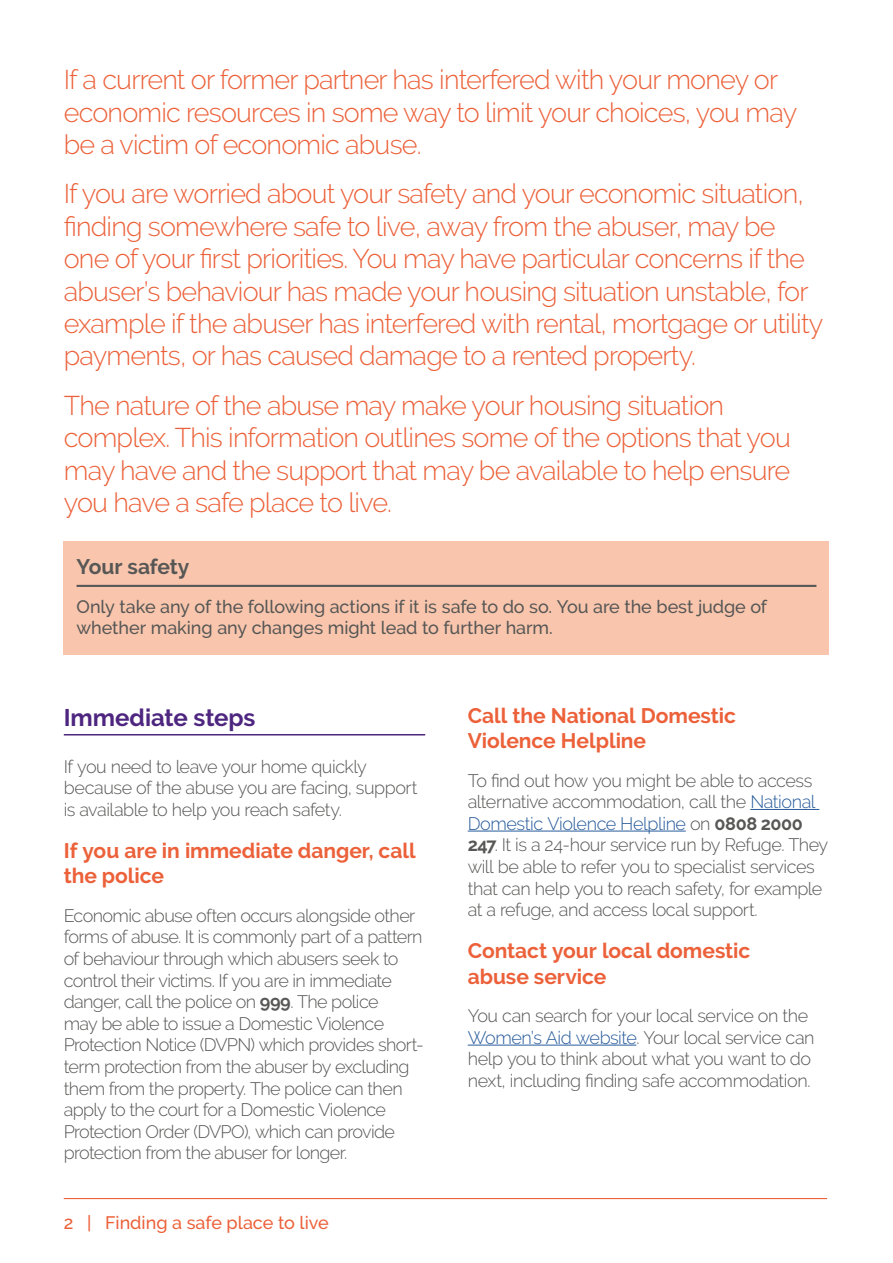
<style>
.page{position:relative;width:893px;height:1263px;background:#fff}
.page>*{position:absolute;margin:0;border:0;box-sizing:border-box;transform-origin:0 0}
.t1{font:300 27px/32.4px "Raleway";letter-spacing:-.03em;color:#ec613a}
.t2{font:700 24px "Raleway";color:#4e2680}
.t3{font:700 21px/25.2px "Raleway";color:#ec613a}
.t4{font:700 21px "Raleway";letter-spacing:-.005em;color:#575756}
.t5{font:300 18px/21.6px "Raleway";letter-spacing:-.03em;color:#575756}
.t6{font:500 18px/21.6px "Raleway";letter-spacing:-.005em;color:#575756}
.t7{font:500 18px "Raleway";color:#ec613a}
.s1{font-weight:700}
.s2{color:#275b9b}
</style>
<div class="page">
<hr style="left:64px;top:734px;width:361px;height:1px;background:#4e2680">
<div style="left:64px;top:542px;width:765px;height:113px;background:#f9c6ad"></div>
<hr style="left:77px;top:585px;width:739px;height:2px;background:#575756">
<hr style="left:750px;top:809px;width:69px;height:1px;background:#275b9b">
<hr style="left:468px;top:831px;width:218px;height:1px;background:#275b9b">
<hr style="left:468px;top:1045px;width:168px;height:1px;background:#275b9b">
<hr style="left:64px;top:1198px;width:763px;height:1px;background:#ec613a">
<h1 class="t1" style="left:64px;top:63px;width:735px">If a current or former partner has interfered with your money or economic resources in some way to limit your choices, you may be a victim of economic abuse.</h1>
<p class="t1" style="left:64px;top:178px;width:761px">If you are worried about your safety and your economic situation, finding somewhere safe to live, away from the abuser, may be one of your first priorities. You may have particular concerns if the abuser’s behaviour has made your housing situation unstable, for example if the abuser has interfered with rental, mortgage or utility payments, or has caused damage to a rented property.</p>
<h1 class="t1" style="left:64px;top:389px;width:729px">The nature of the abuse may make your housing situation complex. This information outlines some of the options that you may have and the support that may be available to help ensure you have a safe place to live.</h1>
<p class="t4" style="left:77px;top:555px;width:114px">Your safety</p>
<p class="t6" style="left:77px;top:596px;width:692px">Only take any of the following actions if it is safe to do so. You are the best judge of whether making any changes might lead to further harm.</p>
<h2 class="t2" style="left:64px;top:703px;width:193px">Immediate steps</h2>
<p class="t5" style="left:64px;top:755px;width:355px">If you need to leave your home quickly because of the abuse you are facing, support is available to help you reach safety.</p>
<p class="t3" style="left:64px;top:838px;width:353px">If you are in immediate danger, call the police</p>
<p class="t5" style="left:64px;top:905px;width:361px">Economic abuse often occurs alongside other forms of abuse. It is commonly part of a pattern of behaviour through which abusers seek to control their victims. If you are in immediate danger, call the police on <span class="s1">999</span>. The police<br>may be able to issue a Domestic Violence Protection Notice (DVPN) which provides short&shy;term protection from the abuser by excluding them from the property. The police can then apply to the court for a Domestic Violence Protection Order (DVPO), which can provide protection from the abuser for longer.</p>
<p class="t7" style="left:64px;top:1212px;width:267px">2 | Finding a safe place to live</p>
<p class="t3" style="left:468px;top:703px;width:270px">Call the National Domestic<br>Violence Helpline</p>
<p class="t5" style="left:468px;top:769px;width:362px">To find out how you might be able to access alternative accommodation, call the <span class="s2">National Domestic Violence Helpline</span> on <span class="s1">0808 2000<br>247</span>. It is a 24-hour service run by Refuge. They will be able to refer you to specialist services that can help you to reach safety, for example at a refuge, and access local support.</p>
<p class="t3" style="left:468px;top:938px;width:284px">Contact your local domestic abuse service</p>
<p class="t5" style="left:468px;top:1005px;width:348px">You can search for your local service on the <span class="s2">Women’s Aid website</span>. Your local service can help you to think about what you want to do next, including finding safe accommodation.</p>
</div>
